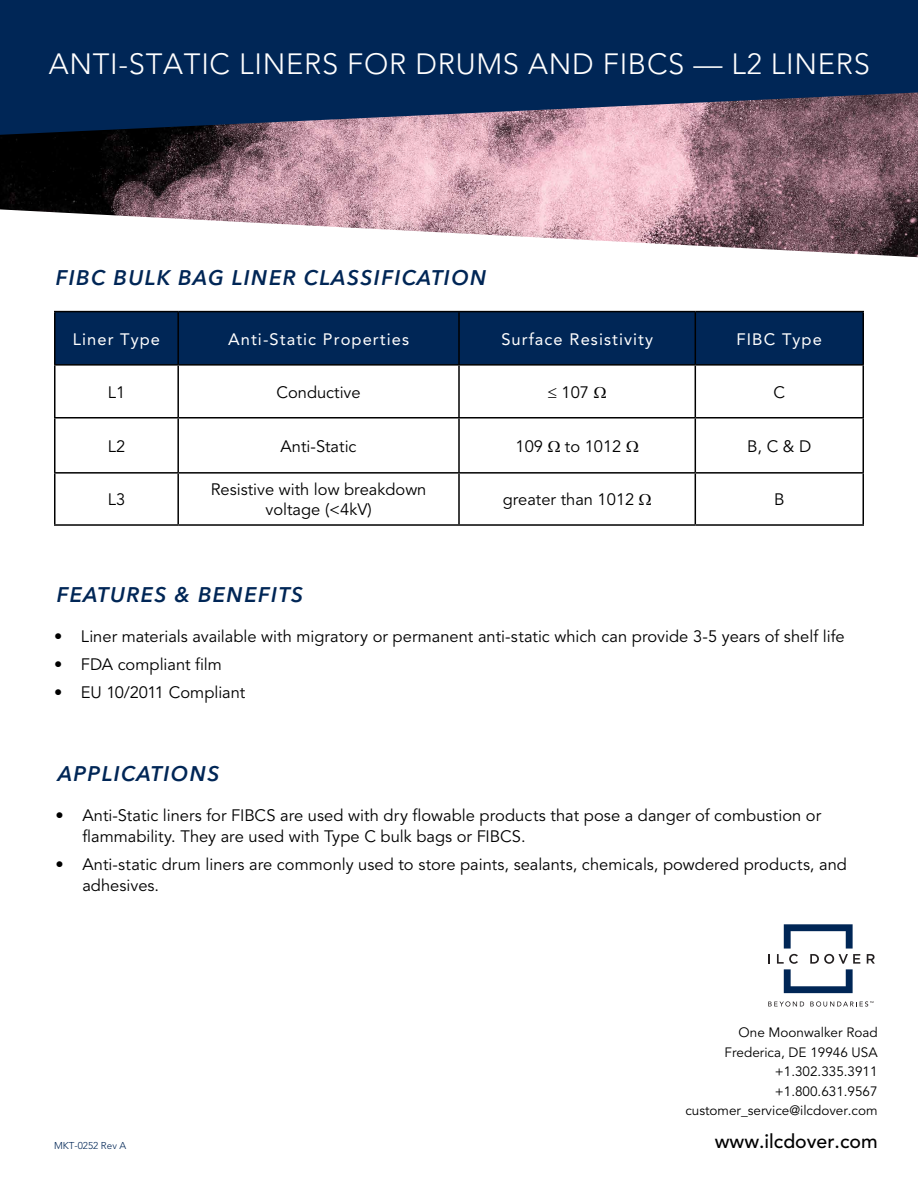
<style>
.page{position:relative;width:918px;height:1188px;background:#fff}
.page>*{position:absolute;margin:0;border:0;box-sizing:border-box;transform-origin:0 0}
.t1{font:300 29.1px "Avenir";letter-spacing:.025em;color:#fff}
.t2{font:italic 600 21px "Avenir Next LT Pro";letter-spacing:.065em;color:#002656}
.t3{font:500 19.5px "Avenir";color:#000}
.t4{font:16.5px/21px "Avenir";color:#000}
.t5{font:16.5px "Avenir";letter-spacing:.065em;color:#fff}
.t6{font:13.5px/19.5px "Avenir";color:#000;text-align:right}
.t7{font:300 9.9px "Avenir";color:#002656}
</style>
<div class="page">
<svg style="left:768px;top:954px;width:2px;height:10px"></svg>
<svg style="left:867px;top:954px;width:8px;height:10px"></svg>
<svg style="left:777px;top:924px;width:83px;height:69px"></svg>
<svg style="left:768px;top:1001px;width:36px;height:6px"></svg>
<svg style="left:810px;top:1001px;width:63px;height:6px"></svg>
<img style="left:0;top:135px;width:918px;height:122px">
<svg style="left:0;top:0;width:918px;height:135px;background:#19325d"></svg>
<div style="left:56px;top:312px;width:806px;height:52px;background:#002656"></div>
<hr style="left:54px;top:311px;width:124px;height:1px;background:#000">
<hr style="left:54px;top:312px;width:2px;height:52px;background:#000">
<hr style="left:178px;top:311px;width:281px;height:1px;background:#000">
<hr style="left:177px;top:312px;width:2px;height:52px;background:#000">
<hr style="left:459px;top:311px;width:236px;height:1px;background:#000">
<hr style="left:458px;top:312px;width:2px;height:52px;background:#000">
<hr style="left:695px;top:311px;width:169px;height:1px;background:#000">
<hr style="left:695px;top:312px;width:1px;height:52px;background:#000">
<hr style="left:862px;top:312px;width:2px;height:52px;background:#000">
<hr style="left:54px;top:364px;width:124px;height:2px;background:#000">
<hr style="left:54px;top:366px;width:2px;height:51px;background:#000">
<hr style="left:178px;top:364px;width:281px;height:2px;background:#000">
<hr style="left:177px;top:366px;width:2px;height:51px;background:#000">
<hr style="left:459px;top:364px;width:236px;height:2px;background:#000">
<hr style="left:458px;top:366px;width:2px;height:51px;background:#000">
<hr style="left:695px;top:364px;width:169px;height:2px;background:#000">
<hr style="left:695px;top:366px;width:1px;height:51px;background:#000">
<hr style="left:862px;top:366px;width:2px;height:51px;background:#000">
<hr style="left:54px;top:417px;width:124px;height:2px;background:#000">
<hr style="left:54px;top:419px;width:2px;height:53px;background:#000">
<hr style="left:178px;top:417px;width:281px;height:2px;background:#000">
<hr style="left:177px;top:419px;width:2px;height:53px;background:#000">
<hr style="left:459px;top:417px;width:236px;height:2px;background:#000">
<hr style="left:458px;top:419px;width:2px;height:53px;background:#000">
<hr style="left:695px;top:417px;width:169px;height:2px;background:#000">
<hr style="left:695px;top:419px;width:1px;height:53px;background:#000">
<hr style="left:862px;top:419px;width:2px;height:53px;background:#000">
<hr style="left:54px;top:472px;width:124px;height:2px;background:#000">
<hr style="left:54px;top:474px;width:2px;height:50px;background:#000">
<hr style="left:178px;top:472px;width:281px;height:2px;background:#000">
<hr style="left:177px;top:474px;width:2px;height:50px;background:#000">
<hr style="left:459px;top:472px;width:236px;height:2px;background:#000">
<hr style="left:458px;top:474px;width:2px;height:50px;background:#000">
<hr style="left:695px;top:472px;width:169px;height:2px;background:#000">
<hr style="left:695px;top:474px;width:1px;height:50px;background:#000">
<hr style="left:862px;top:474px;width:2px;height:50px;background:#000">
<hr style="left:54px;top:524px;width:124px;height:2px;background:#000">
<hr style="left:178px;top:524px;width:281px;height:2px;background:#000">
<hr style="left:459px;top:524px;width:236px;height:2px;background:#000">
<hr style="left:695px;top:524px;width:169px;height:2px;background:#000">
<h1 class="t1" style="left:49px;top:47px;width:823px">ANTI-STATIC LINERS FOR DRUMS AND FIBCS — L2 LINERS</h1>
<p class="t2" style="left:56px;top:265px;width:432px">FIBC BULK BAG LINER CLASSIFICATION</p>
<p class="t5" style="left:73px;top:329px;width:89px">Liner Type</p>
<p class="t5" style="left:228px;top:329px;width:182px">Anti-Static Properties</p>
<p class="t5" style="left:501px;top:329px;width:153px">Surface Resistivity</p>
<p class="t5" style="left:737px;top:329px;width:87px">FIBC Type</p>
<p class="t4" style="left:108px;top:382px;width:19px">L1</p>
<p class="t4" style="left:276px;top:382px;width:86px">Conductive</p>
<p class="t4" style="left:548px;top:382px;width:43px">≤ 107</p>
<p class="t4" style="left:773px;top:382px;width:13px">C</p>
<p class="t4" style="left:108px;top:436px;width:19px">L2</p>
<p class="t4" style="left:281px;top:436px;width:78px">Anti-Static</p>
<p class="t4" style="left:516px;top:436px;width:29px">109</p>
<p class="t4" style="left:565px;top:436px;width:58px">to 1012</p>
<p class="t4" style="left:747px;top:436px;width:66px">B, C &amp; D</p>
<p class="t4" style="left:108px;top:489px;width:19px">L3</p>
<p class="t4" style="left:211px;top:480px;width:217px;line-height:19.8px;text-align:center">Resistive with low breakdown voltage (&lt;4kV)</p>
<p class="t4" style="left:503px;top:489px;width:133px">greater than 1012</p>
<p class="t4" style="left:774px;top:489px;width:12px">B</p>
<p class="t2" style="left:57px;top:582px;width:248px">FEATURES &amp; BENEFITS</p>
<p class="t4" style="left:54px;top:626px;width:792px">• Liner materials available with migratory or permanent anti-static which can provide 3-5 years of shelf life</p>
<p class="t4" style="left:54px;top:654px;width:169px">• FDA compliant film</p>
<p class="t4" style="left:54px;top:682px;width:193px">• EU 10/2011 Compliant</p>
<p class="t2" style="left:58px;top:761px;width:163px">APPLICATIONS</p>
<p class="t4" style="left:82px;top:805px;width:740px;text-indent:-27px">• Anti-Static liners for FIBCS are used with dry flowable products that pose a danger of combustion or flammability. They are used with Type C bulk bags or FIBCS.</p>
<p class="t4" style="left:82px;top:854px;width:766px;text-indent:-27px">• Anti-static drum liners are commonly used to store paints, sealants, chemicals, powdered products, and adhesives.</p>
<p class="t7" style="left:54px;top:1140px;width:74px">MKT-0252 Rev A</p>
<p class="t6" style="left:685px;top:1023px;width:194px">One Moonwalker Road<br>Frederica, DE 19946 USA +1.302.335.3911 +1.800.631.9567 customer_service@ilcdover.com</p>
<p class="t3" style="left:715px;top:1130px;width:164px">www.ilcdover.com</p>
</div>
